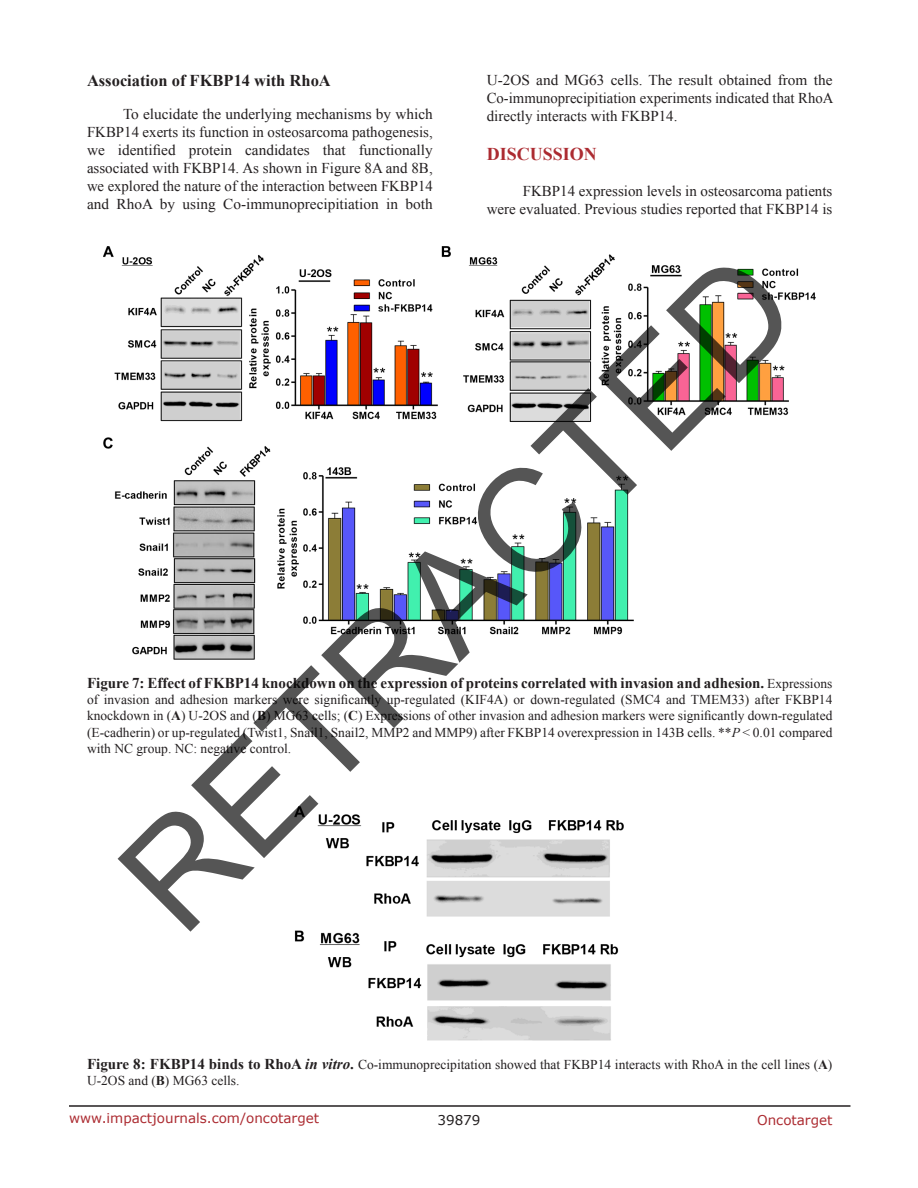
<style>
.page{position:relative;width:918px;height:1188px;background:#fff}
.page>*{position:absolute;margin:0;border:0;box-sizing:border-box;transform-origin:0 0}
.t1{font:144px "Arial";color:rgb(0 0 0/.67)}
.t2{font:700 18px "Times New Roman";color:#ac2b31}
.t3{font:700 16.5px "Times New Roman";color:#231f20}
.t4{font:15px/18px "Times New Roman";color:#231f20;text-align:justify}
.t5{font:700 15px "Times New Roman";color:#231f20}
.t6{font:13.5px/16.2px "Times New Roman";color:#231f20;text-align:justify}
.t7{font:13.5px "Verdana";color:#ac2b31}
.t8{font:13.5px "Verdana";color:#231f20}
.s1{font-weight:400;font-size:13.5px}
.s2{font-weight:700}
.s3{font-style:italic}
.s4{font-weight:700;font-size:15px}
.s5{font-weight:700;font-style:italic;font-size:15px}
</style>
<div class="page">
<hr style="left:69px;top:1105px;width:781px;height:2px;background:#231f20">
<img style="left:104px;top:247px;width:712px;height:413px">
<img style="left:294px;top:806px;width:330px;height:235px">
<p class="t3" style="left:87px;top:69px;width:245px">Association of FKBP14 with RhoA</p>
<p class="t4" style="left:87px;top:105px;width:347px;text-indent:36px">To elucidate the underlying mechanisms by which FKBP14 exerts its function in osteosarcoma pathogenesis, we identified protein candidates that functionally associated with FKBP14. As shown in Figure 8A and 8B, we explored the nature of the interaction between FKBP14 and RhoA by using Co-immunoprecipitiation in both</p>
<p class="t4" style="left:487px;top:71px;width:348px">U-2OS and MG63 cells. The result obtained from the Co-immunoprecipitiation experiments indicated that RhoA directly interacts with FKBP14.</p>
<h2 class="t2" style="left:487px;top:142px;width:112px">Discussion</h2>
<p class="t4" style="left:487px;top:182px;width:347px;text-align:right">FKBP14 expression levels in osteosarcoma patients<br>were evaluated. Previous studies reported that FKBP14 is</p>
<h1 class="t1" style="left:77px;top:834px;width:881px;rotate:-45deg">RETRACTED</h1>
<p class="t5" style="left:87px;top:673px;width:747px">Figure 7: Effect of FKBP14 knockdown on the expression of proteins correlated with invasion and adhesion. <span class="s1">Expressions</span></p>
<p class="t6" style="left:87px;top:691px;width:747px">of invasion and adhesion markers were significantly up-regulated (KIF4A) or down-regulated (SMC4 and TMEM33) after FKBP14 knockdown in (<span class="s2">A</span>) U-2OS and (<span class="s2">B</span>) MG63 cells; (<span class="s2">C</span>) Expressions of other invasion and adhesion markers were significantly down-regulated (E-cadherin) or up-regulated (Twist1, Snail1, Snail2, MMP2 and MMP9) after FKBP14 overexpression in 143B cells. **<span class="s3">P</span> &lt; 0.01 compared with NC group. NC: negative control.</p>
<p class="t6" style="left:87px;top:1056px;width:747px"><span class="s4">Figure 8: FKBP14 binds to RhoA</span> <span class="s5">in vitro</span><span class="s4">.</span> Co-immunoprecipitation showed that FKBP14 interacts with RhoA in the cell lines (<span class="s2">A</span>)<br>U-2OS and (<span class="s2">B</span>) MG63 cells.</p>
<p class="t7" style="left:69px;top:1109px;width:252px">www.impactjournals.com/oncotarget</p>
<p class="t8" style="left:438px;top:1111px;width:44px">39879</p>
<p class="t7" style="left:757px;top:1111px;width:77px">Oncotarget</p>
</div>
